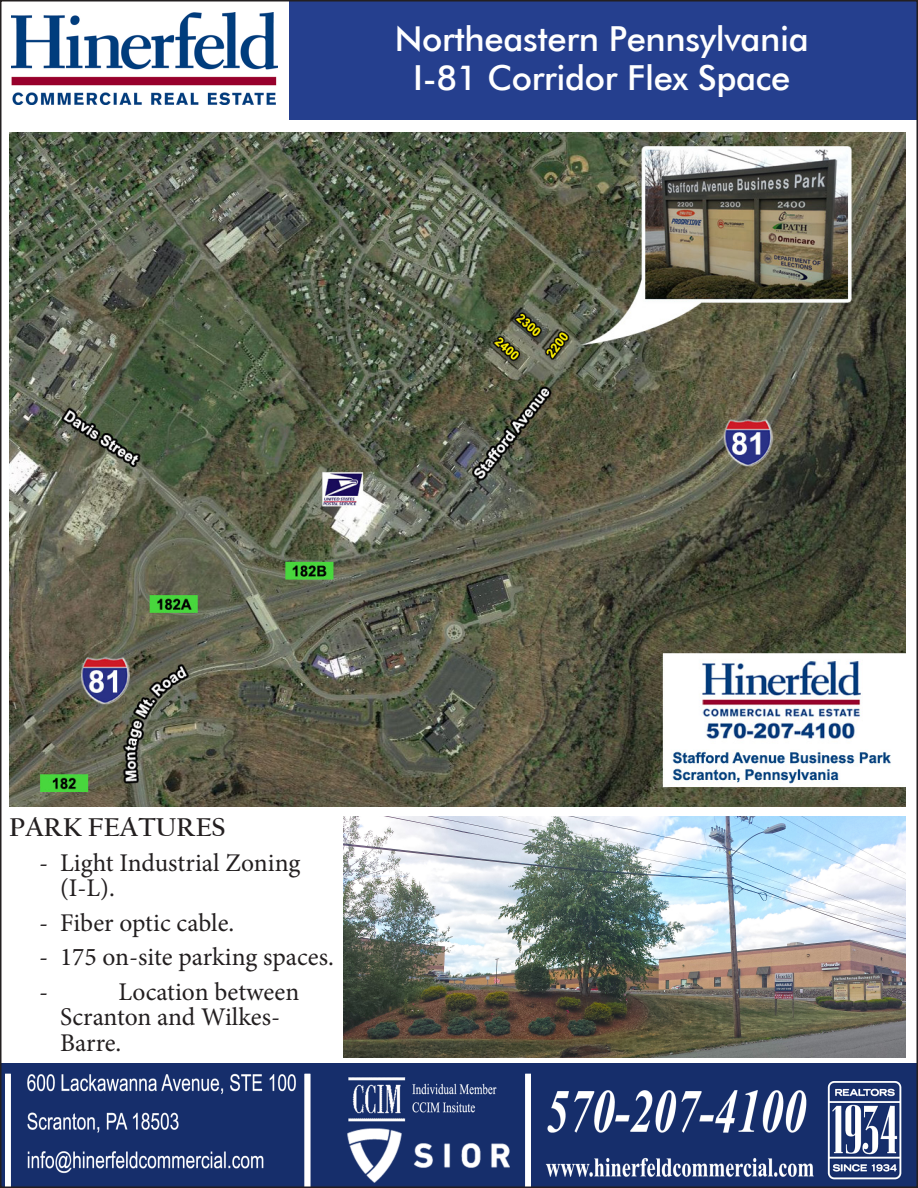
<style>
.page{position:relative;width:918px;height:1188px;background:#fff}
.page>*{position:absolute;margin:0;border:0;box-sizing:border-box;transform-origin:0 0}
.Page_Title{font:500 34.5px/39px "Futura BT";letter-spacing:-.01em;color:#fff;text-align:center}
.address{font:700 27px "Californian FB";color:#231f20}
.BP_2{font:25.5px/25.5px "Minion Pro";color:#231f20}
</style>
<div class="page">
<div style="left:290px;top:0;width:628px;height:119px;background:#253f8e"></div>
<img style="left:11px;top:13px;width:267px;height:92px">
<img style="left:3px;top:1063px;width:912px;height:122px">
<img style="left:10px;top:133px;width:896px;height:674px">
<img style="left:344px;top:816px;width:562px;height:242px">
<p class="Page_Title" style="left:395px;top:19px;width:415px">Northeastern Pennsylvania<br>I-81 Corridor Flex Space</p>
<p class="address" style="left:9px;top:812px;width:218px">PARK FEATURES</p>
<p class="BP_2" style="left:60px;top:850px;width:242px;text-indent:-21px">- Light Industrial Zoning (I-L).</p>
<p class="BP_2" style="left:39px;top:910px;width:197px">- Fiber optic cable.</p>
<p class="BP_2" style="left:39px;top:945px;width:296px">- 175 on-site parking spaces.</p>
<p class="BP_2" style="left:39px;top:979px;width:11px">-</p>
<p class="BP_2" style="left:60px;top:979px;width:241px;text-indent:58px">Location between<br>Scranton and Wilkes-<br>Barre.</p>
</div>
